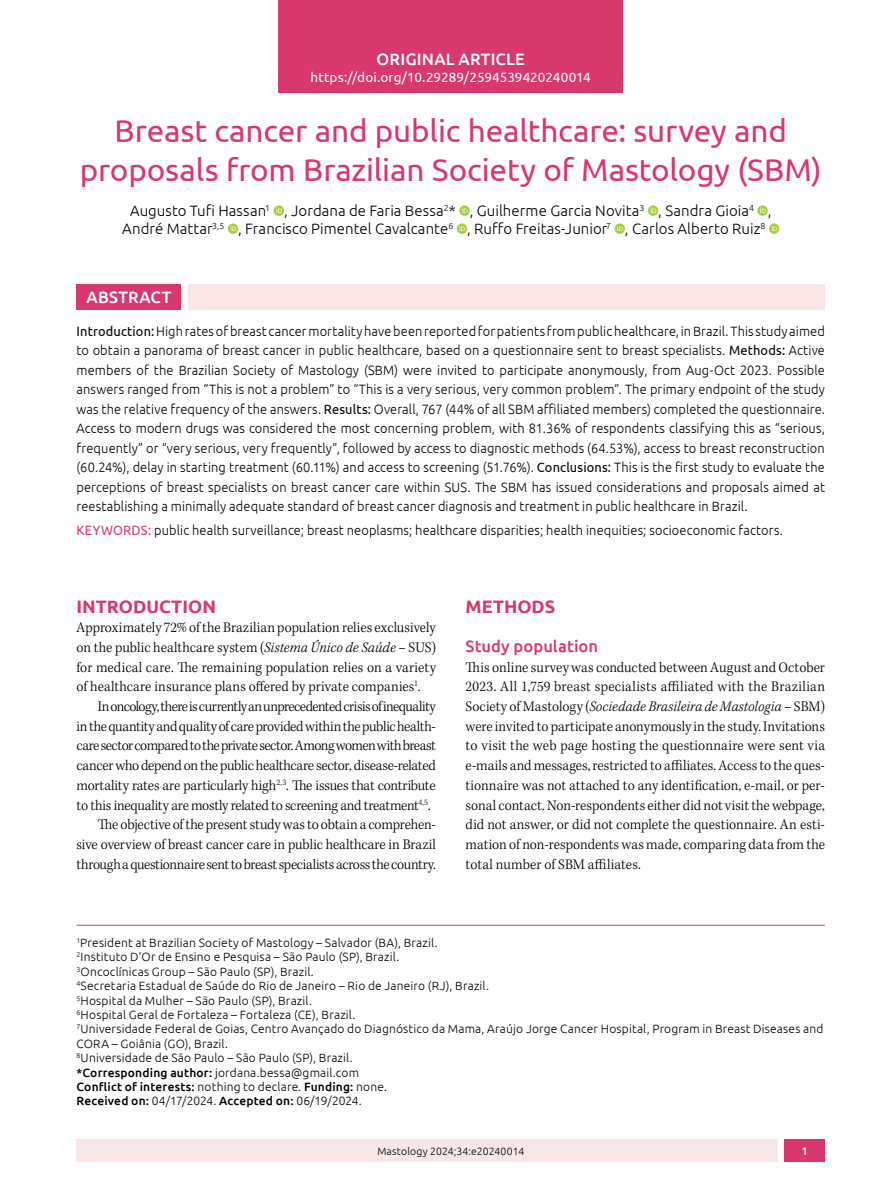
<style>
.page{position:relative;width:893px;height:1191px;background:#fff}
.page>*{position:absolute;margin:0;border:0;box-sizing:border-box;transform-origin:0 0}
.t1{font:31.5px/39px "Ubuntu";letter-spacing:-.005em;color:#d8386c;text-align:center}
.t2{font:700 18px "Ubuntu";letter-spacing:.005em;color:#d8386c}
.t3{font:500 16.5px "Ubuntu";letter-spacing:.01em;color:#fff}
.t4{font:500 16.5px "Ubuntu";letter-spacing:.005em;color:#d8386c}
.t5{font:300 15px/19.6px "Kepler Std";letter-spacing:-.015em;color:#000;text-align:justify;scale:.95 1}
.t6{font:300 15px/18px "Ubuntu";letter-spacing:.005em;color:#000;text-align:center}
.t7{font:300 15px "Kepler Std";letter-spacing:-.035em;color:#000;scale:.95 1}
.t8{font:300 13.5px/19.5px "Ubuntu";letter-spacing:.01em;color:#000;text-align:justify;scale:.95 1}
.t9{font:13.5px "Ubuntu";color:#fff}
.t10{font:300 12px/14.4px "Ubuntu";letter-spacing:.015em;color:#000}
.t11{font:500 11.25px "Ubuntu";color:#fff}
.t12{font:300 10.5px "Ubuntu";letter-spacing:.015em;color:#000}
.s1{font-weight:400}
.s2{font-weight:400;color:#d8386c}
.s3{font-style:italic}
.s4{font-weight:500}
</style>
<div class="page">
<div style="left:77px;top:1139px;width:701px;height:23px;background:#f9e7e7"></div>
<div style="left:785px;top:1139px;width:40px;height:23px;background:#d8386c"></div>
<div style="left:274px;top:205px;width:10px;height:11px;background:#a6ce39;border-radius:50%"></div>
<svg style="left:276px;top:207px;width:6px;height:6px"></svg>
<svg style="left:459px;top:205px;width:11px;height:11px"></svg>
<svg style="left:462px;top:207px;width:6px;height:6px"></svg>
<svg style="left:648px;top:205px;width:10px;height:11px"></svg>
<svg style="left:651px;top:207px;width:5px;height:6px"></svg>
<svg style="left:757px;top:205px;width:11px;height:11px"></svg>
<svg style="left:760px;top:207px;width:6px;height:6px"></svg>
<svg style="left:228px;top:223px;width:10px;height:11px"></svg>
<svg style="left:231px;top:225px;width:5px;height:6px"></svg>
<svg style="left:457px;top:223px;width:10px;height:11px"></svg>
<svg style="left:459px;top:225px;width:6px;height:6px"></svg>
<div style="left:615px;top:223px;width:10px;height:11px;background:#a6ce39;border-radius:50%"></div>
<svg style="left:617px;top:225px;width:6px;height:6px"></svg>
<svg style="left:769px;top:223px;width:10px;height:11px"></svg>
<svg style="left:772px;top:225px;width:5px;height:6px"></svg>
<hr style="left:77px;top:925px;width:748px;height:1px;background:#d8386c">
<div style="left:77px;top:284px;width:104px;height:26px;background:#d8386c"></div>
<div style="left:188px;top:284px;width:637px;height:26px;background:#f9e7e7"></div>
<div style="left:279px;top:0;width:344px;height:92px;background:#d8386c"></div>
<p class="t3" style="left:377px;top:49px;width:150px">ORIGINAL ARTICLE</p>
<p class="t9" style="left:311px;top:69px;width:282px">https://doi.org/10.29289/2594539420240014</p>
<h1 class="t1" style="left:80px;top:110px;width:744px">Breast cancer and public healthcare: survey and proposals from Brazilian Society of Mastology (SBM)</h1>
<p class="t6" style="left:122px;top:201px;width:651px">Augusto Tufi Hassan<sup>1</sup> , Jordana de Faria Bessa<sup>2</sup>* , Guilherme Garcia Novita<sup>3</sup> , Sandra Gioia<sup>4</sup> ,<br>André Mattar<sup>3,5</sup> , Francisco Pimentel Cavalcante<sup>6</sup> , Ruffo Freitas-Junior<sup>7</sup> , Carlos Alberto Ruiz<sup>8</sup></p>
<p class="t3" style="left:87px;top:287px;width:86px">ABSTRACT</p>
<p class="t8" style="left:77px;top:321px;width:789px"><span class="s1">Introduction:</span> High rates of breast cancer mortality have been reported for patients from public healthcare, in Brazil. This study aimed to obtain a panorama of breast cancer in public healthcare, based on a questionnaire sent to breast specialists. <span class="s1">Methods:</span> Active members of the Brazilian Society of Mastology (SBM) were invited to participate anonymously, from Aug-Oct 2023. Possible answers ranged from “This is not a problem” to “This is a very serious, very common problem”. The primary endpoint of the study was the relative frequency of the answers. <span class="s1">Results:</span> Overall, 767 (44% of all SBM affiliated members) completed the questionnaire.<br>Access to modern drugs was considered the most concerning problem, with 81.36% of respondents classifying this as “serious, frequently” or “very serious, very frequently”, followed by access to diagnostic methods (64.53%), access to breast reconstruction (60.24%), delay in starting treatment (60.11%) and access to screening (51.76%). <span class="s1">Conclusions:</span> This is the first study to evaluate the perceptions of breast specialists on breast cancer care within SUS. The SBM has issued considerations and proposals aimed at reestablishing a minimally adequate standard of breast cancer diagnosis and treatment in public healthcare in Brazil.</p>
<p class="t8" style="left:77px;top:520px;width:745px"><span class="s2">KEYWORDS:</span> public health surveillance; breast neoplasms; healthcare disparities; health inequities; socioeconomic factors.</p>
<h2 class="t2" style="left:77px;top:595px;width:141px">INTRODUCTION</h2>
<p class="t5" style="left:77px;top:618px;width:380px">Approximately 72% of the Brazilian population relies exclusively on the public healthcare system (<span class="s3">Sistema Único de Saúde</span> – SUS) for medical care. The remaining population relies on a variety of healthcare insurance plans offered by private companies<sup>1</sup>.</p>
<p class="t7" style="left:98px;top:698px;width:357px">In oncology, there is currently an unprecedented crisis of inequality</p>
<p class="t5" style="left:77px;top:717px;width:380px">in the quantity and quality of care provided within the public health-</p>
<p class="t7" style="left:77px;top:737px;width:380px">care sector compared to the private sector. Among women with breast</p>
<p class="t5" style="left:77px;top:756px;width:380px">cancer who depend on the public healthcare sector, disease-related</p>
<p class="t5" style="left:77px;top:776px;width:380px">mortality rates are particularly high<sup>2,3</sup>. The issues that contribute</p>
<p class="t5" style="left:77px;top:795px;width:374px">to this inequality are mostly related to screening and treatment<sup>4,5</sup>.</p>
<p class="t5" style="left:98px;top:815px;width:357px">The objective of the present study was to obtain a comprehen-</p>
<p class="t5" style="left:77px;top:835px;width:380px">sive overview of breast cancer care in public healthcare in Brazil</p>
<p class="t5" style="left:77px;top:854px;width:380px">through a questionnaire sent to breast specialists across the country.</p>
<h2 class="t2" style="left:466px;top:595px;width:91px">METHODS</h2>
<p class="t4" style="left:466px;top:635px;width:134px">Study population</p>
<p class="t5" style="left:466px;top:658px;width:380px">This online survey was conducted between August and October 2023. All 1,759 breast specialists affiliated with the Brazilian Society of Mastology (<span class="s3">Sociedade Brasileira de Mastologia</span> – SBM) were invited to participate anonymously in the study. Invitations to visit the web page hosting the questionnaire were sent via e-mails and messages, restricted to affiliates. Access to the ques&shy;tionnaire was not attached to any identification, e-mail, or per&shy;sonal contact. Non-respondents either did not visit the webpage, did not answer, or did not complete the questionnaire. An esti&shy;mation of non-respondents was made, comparing data from the total number of SBM affiliates.</p>
<p class="t10" style="left:77px;top:935px;width:749px"><sup>1</sup>President at Brazilian Society of Mastology – Salvador (BA), Brazil.<br><sup>2</sup>Instituto D’Or de Ensino e Pesquisa – São Paulo (SP), Brazil.<br><sup>3</sup>Oncoclínicas Group – São Paulo (SP), Brazil.<br><sup>4</sup>Secretaria Estadual de Saúde do Rio de Janeiro – Rio de Janeiro (RJ), Brazil.<br><sup>5</sup>Hospital da Mulher – São Paulo (SP), Brazil.<br><sup>6</sup>Hospital Geral de Fortaleza – Fortaleza (CE), Brazil.<br><sup>7</sup>Universidade Federal de Goias, Centro Avançado do Diagnóstico da Mama, Araújo Jorge Cancer Hospital, Program in Breast Diseases and CORA – Goiânia (GO), Brazil.<br><sup>8</sup>Universidade de São Paulo – São Paulo (SP), Brazil.<br><span class="s4">*Corresponding author:</span> jordana.bessa@gmail.com<br><span class="s4">Conflict of interests:</span> nothing to declare. <span class="s4">Funding:</span> none.<br><span class="s4">Received on:</span> 04/17/2024. <span class="s4">Accepted on:</span> 06/19/2024.</p>
<p class="t12" style="left:377px;top:1144px;width:148px">Mastology 2024;34:e20240014</p>
<p class="t11" style="left:802px;top:1143px;width:8px">1</p>
</div>
